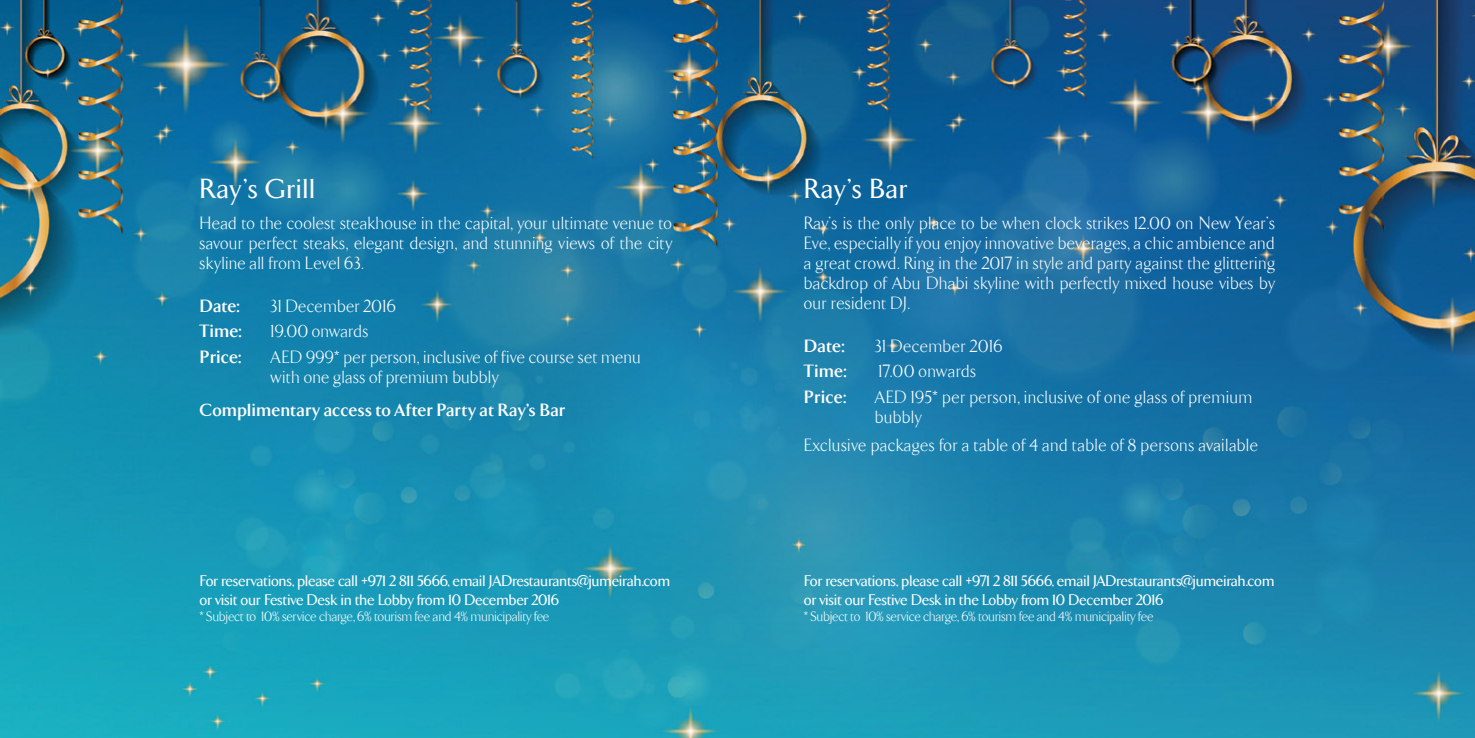
<style>
.page{position:relative;width:1475px;height:738px;background:#fff}
.page>*{position:absolute;margin:0;border:0;box-sizing:border-box;transform-origin:0 0}
.t1{font:500 28px "TF Arrow";letter-spacing:.03em;color:#fff}
.t2{font:300 18px/20px "TF Arrow";letter-spacing:.03em;color:#fff;text-align:justify}
.t3{font:700 18px "TF Arrow";letter-spacing:.025em;color:#fff}
.t4{font:500 15.6px/18.8px "TF Arrow";color:#fff}
.t5{font:300 14px "TF Arrow";color:#fff}
</style>
<div class="page">
<img style="left:0;top:0;width:1474px;height:737px">
<h1 class="t1" style="left:200px;top:176px;width:117px">ray’s grill</h1>
<p class="t2" style="left:200px;top:213px;width:473px">Head to the coolest steakhouse in the capital, your ultimate venue to savour perfect steaks, elegant design, and stunning views of the city skyline all from Level 63.</p>
<p class="t3" style="left:200px;top:298px;width:41px">Date:</p>
<p class="t2" style="left:271px;top:296px;width:127px">31 December 2016</p>
<p class="t3" style="left:200px;top:323px;width:43px">Time:</p>
<p class="t2" style="left:271px;top:322px;width:99px">19.00 onwards</p>
<p class="t3" style="left:200px;top:349px;width:43px">Price:</p>
<p class="t2" style="left:271px;top:347px;width:371px">AED 999* per person, inclusive of five course set menu with one glass of premium bubbly</p>
<p class="t3" style="left:200px;top:402px;width:366px">Complimentary access to After Party at Ray’s Bar</p>
<p class="t4" style="left:200px;top:571px;width:471px">for reservations, please call +971 2 811 5666, email jadrestaurants@jumeirah.com or visit our festive desk in the lobby from 10 december 2016</p>
<p class="t5" style="left:200px;top:610px;width:351px">* Subject to 10% service charge, 6% tourism fee and 4% municipality fee</p>
<h1 class="t1" style="left:804px;top:176px;width:105px">ray’s bar</h1>
<p class="t2" style="left:804px;top:213px;width:472px">Ray’s is the only place to be when clock strikes 12.00 on New Year’s Eve, especially if you enjoy innovative beverages, a chic ambience and a great crowd. Ring in the 2017 in style and party against the glittering backdrop of Abu Dhabi skyline with perfectly mixed house vibes by our resident DJ.</p>
<p class="t3" style="left:804px;top:338px;width:42px">Date:</p>
<p class="t2" style="left:874px;top:336px;width:129px">31 December 2016</p>
<p class="t3" style="left:804px;top:363px;width:44px">Time:</p>
<p class="t2" style="left:878px;top:362px;width:99px">17.00 onwards</p>
<p class="t3" style="left:804px;top:389px;width:43px">Price:</p>
<p class="t2" style="left:874px;top:387px;width:379px">AED 195* per person, inclusive of one glass of premium bubbly</p>
<p class="t2" style="left:804px;top:435px;width:455px">Exclusive packages for a table of 4 and table of 8 persons available</p>
<p class="t4" style="left:804px;top:571px;width:471px">for reservations, please call +971 2 811 5666, email jadrestaurants@jumeirah.com or visit our festive desk in the lobby from 10 december 2016</p>
<p class="t5" style="left:804px;top:610px;width:351px">* Subject to 10% service charge, 6% tourism fee and 4% municipality fee</p>
</div>
